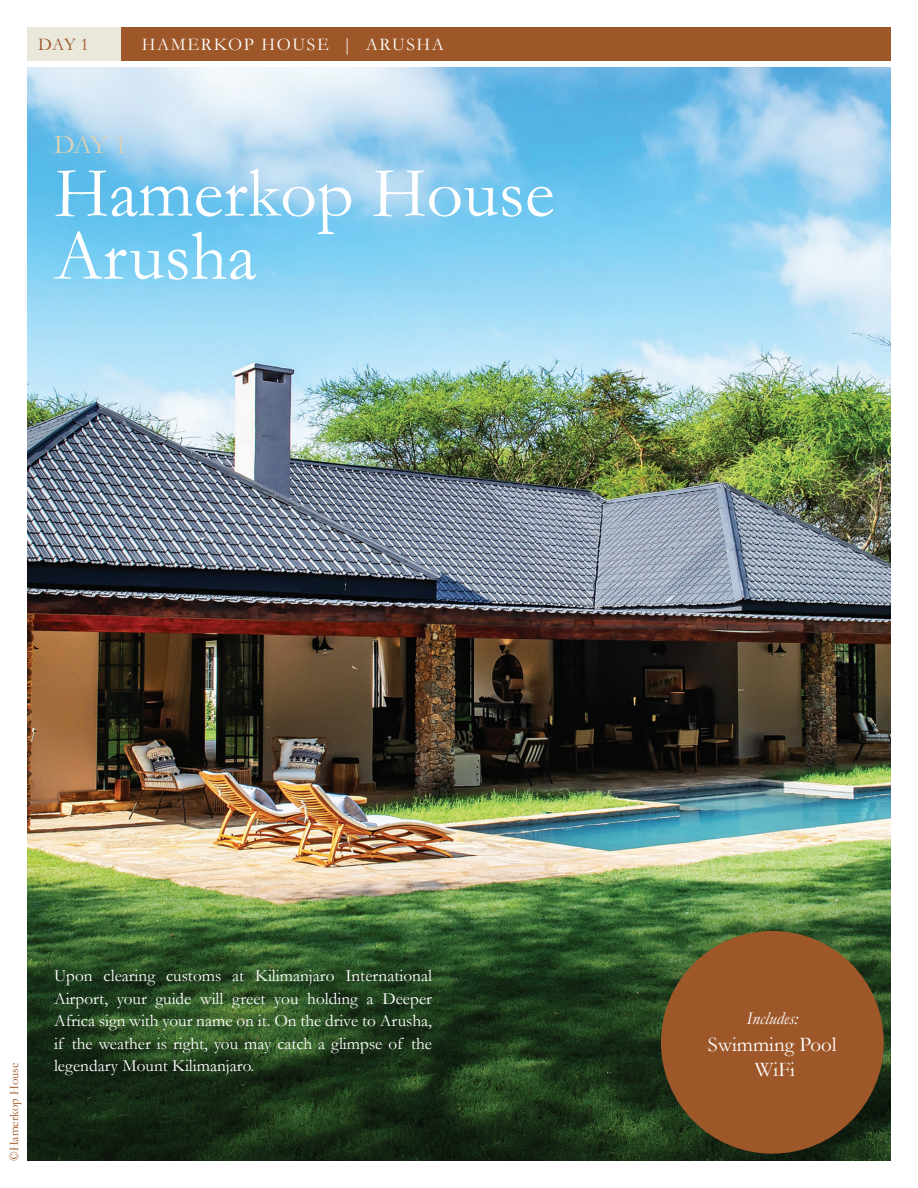
<style>
.page{position:relative;width:918px;height:1188px;background:#fff}
.page>*{position:absolute;margin:0;border:0;box-sizing:border-box;transform-origin:0 0}
.t1{font:72px "Garamond";color:#fff}
.t2{font:27px "Garamond";color:#d8d1b6}
.body{font:21px "Garamond";color:#fff}
.t3{font:18px "Garamond";letter-spacing:.09em;color:#fff}
.body-2{font:italic 18px "Garamond";color:#fff}
.t4{font:18px "Garamond";color:#9e5729}
.body-3{font:17.25px/22.5px "Garamond";color:#fff;text-align:justify}
.Flight_info{font:12.75px "Garamond";color:#9e5729}
</style>
<div class="page">
<div style="left:27px;top:27px;width:864px;height:34px;background:#9e5729"></div>
<div style="left:27px;top:27px;width:94px;height:34px;background:#e9e8db"></div>
<img style="left:27px;top:68px;width:864px;height:1093px">
<div style="left:661px;top:931px;width:223px;height:223px;background:#9e5729;border-radius:50%"></div>
<p class="t4" style="left:38px;top:32px;width:52px">DAY 1</p>
<p class="t3" style="left:142px;top:32px;width:304px">HAMERKOP HOUSE | ARUSHA</p>
<p class="t2" style="left:54px;top:126px;width:75px">DAY 1</p>
<p class="t1" style="left:54px;top:145px;width:502px">Hamerkop House</p>
<p class="t1" style="left:54px;top:208px;width:204px">Arusha</p>
<p class="Flight_info" style="left:5px;top:1161px;width:100px;rotate:-90deg">©Hamerkop House</p>
<p class="body-3" style="left:54px;top:964px;width:380px">Upon clearing customs at Kilimanjaro International Airport, your guide will greet you holding a Deeper Africa sign with your name on it. On the drive to Arusha, if the weather is right, you may catch a glimpse of the legendary Mount Kilimanjaro.</p>
<p class="body-2" style="left:746px;top:1006px;width:53px">Includes:</p>
<p class="body" style="left:708px;top:1030px;width:130px">Swimming Pool</p>
<p class="body" style="left:755px;top:1055px;width:42px">WiFi</p>
</div>
